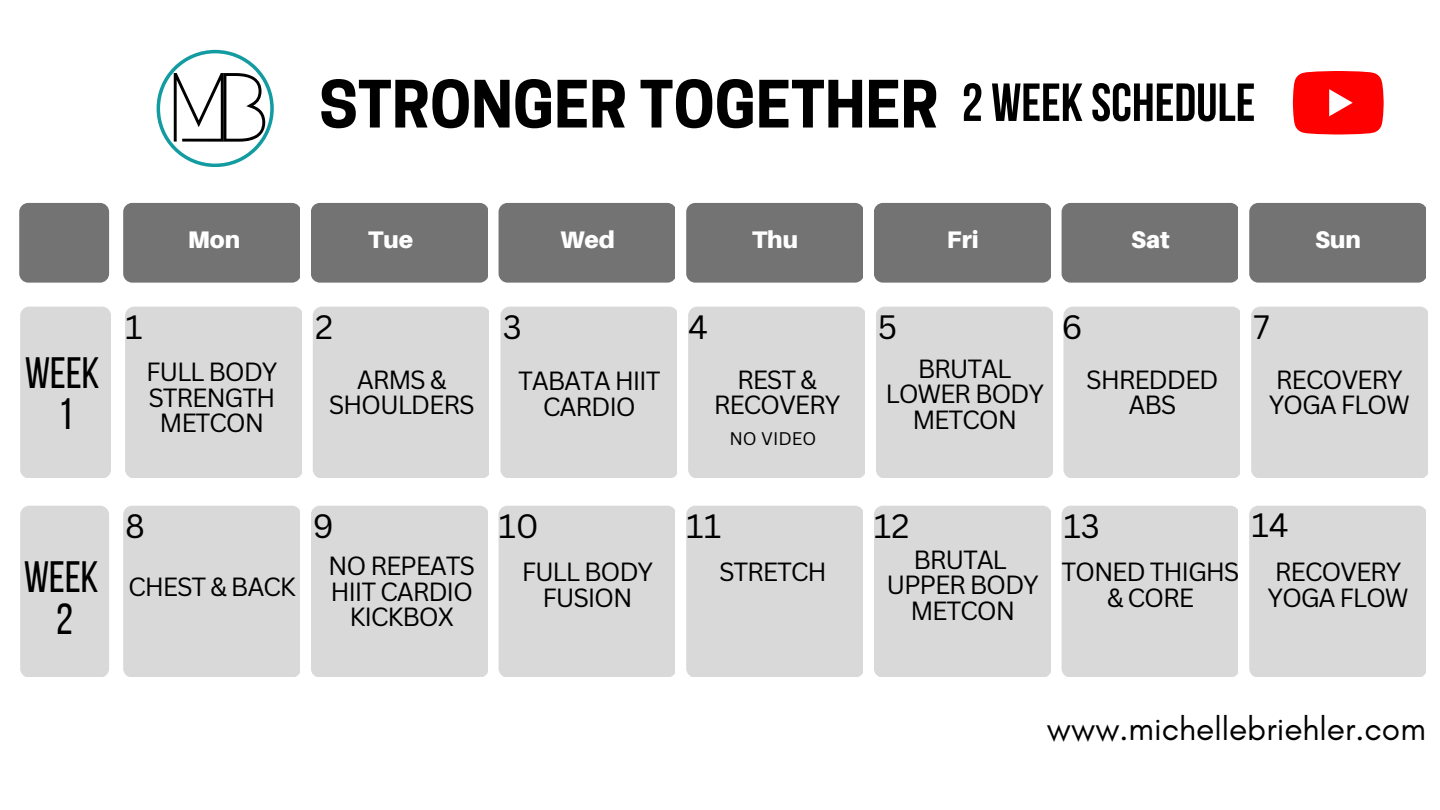
<style>
.page{position:relative;width:1440px;height:810px;background:#fff}
.page>*{position:absolute;margin:0;border:0;box-sizing:border-box;transform-origin:0 0}
.t1{font:700 61.2px "Cooper Hewitt";color:#000}
.t2{font:700 53.5px "Bebas Neue";color:#000}
.t3{font:43.7px/41.2px "Bebas Neue";color:#000;text-align:center}
.t4{font:33.4px "Glacial Indifference";color:#000}
.t5{font:32.9px "Canva Sans";color:#000}
.t6{font:25.6px/25.5px "Canva Sans";letter-spacing:-.05em;color:#000;text-align:center}
.t7{font:900 24px "Aileron";color:#fff}
.t8{font:17.8px "Canva Sans";color:#000}
.s1{font-family:"Megrim";font-weight:400;font-size:98px}
</style>
<div class="page">
<div style="left:123px;top:203px;width:177px;height:80px;background:#737373"></div>
<div style="left:311px;top:203px;width:176px;height:80px;background:#737373"></div>
<div style="left:499px;top:203px;width:176px;height:80px;background:#737373"></div>
<div style="left:686px;top:203px;width:177px;height:80px;background:#737373"></div>
<div style="left:874px;top:203px;width:176px;height:80px;background:#737373"></div>
<div style="left:1062px;top:203px;width:176px;height:80px;background:#737373"></div>
<div style="left:1249px;top:203px;width:177px;height:80px;background:#737373"></div>
<svg style="left:157px;top:50px;width:117px;height:117px"></svg>
<div style="left:125px;top:307px;width:177px;height:171px;background:#d9d9d9"></div>
<div style="left:123px;top:506px;width:177px;height:171px;background:#d9d9d9"></div>
<div style="left:313px;top:307px;width:176px;height:171px;background:#d9d9d9"></div>
<div style="left:311px;top:506px;width:176px;height:171px;background:#d9d9d9"></div>
<div style="left:500px;top:307px;width:177px;height:171px;background:#d9d9d9"></div>
<div style="left:499px;top:506px;width:176px;height:171px;background:#d9d9d9"></div>
<div style="left:688px;top:307px;width:177px;height:171px;background:#d9d9d9"></div>
<div style="left:686px;top:506px;width:177px;height:171px;background:#d9d9d9"></div>
<div style="left:876px;top:307px;width:176px;height:171px;background:#d9d9d9"></div>
<div style="left:874px;top:506px;width:176px;height:171px;background:#d9d9d9"></div>
<div style="left:1063px;top:307px;width:177px;height:171px;background:#d9d9d9"></div>
<div style="left:1062px;top:506px;width:176px;height:171px;background:#d9d9d9"></div>
<div style="left:1251px;top:307px;width:177px;height:171px;background:#d9d9d9"></div>
<div style="left:1249px;top:506px;width:177px;height:171px;background:#d9d9d9"></div>
<div style="left:20px;top:307px;width:91px;height:171px;background:#d9d9d9;border-radius:9px"></div>
<div style="left:20px;top:506px;width:89px;height:171px;background:#d9d9d9;border-radius:9px"></div>
<div style="left:19px;top:203px;width:90px;height:80px;background:#737373;border-radius:9px"></div>
<svg style="left:1293px;top:71px;width:91px;height:63px;background:#ff1d1d"></svg>
<h1 class="t1" style="left:164px;top:82px;width:776px"><span class="s1">MB</span> STRONGER TOGETHER</h1>
<h2 class="t2" style="left:962px;top:81px;width:295px">2 WEEK SCHEDULE</h2>
<h3 class="t3" style="left:25px;top:357px;width:76px">WEEK<br>1</h3>
<h3 class="t3" style="left:24px;top:561px;width:76px">WEEK<br>2</h3>
<p class="t7" style="left:188px;top:224px;width:54px">Mon</p>
<p class="t7" style="left:368px;top:224px;width:46px">Tue</p>
<p class="t7" style="left:560px;top:224px;width:56px">Wed</p>
<p class="t7" style="left:752px;top:224px;width:47px">Thu</p>
<p class="t7" style="left:947px;top:224px;width:33px">Fri</p>
<p class="t7" style="left:1131px;top:224px;width:40px">Sat</p>
<p class="t7" style="left:1315px;top:224px;width:47px">Sun</p>
<p class="t5" style="left:125px;top:303px;width:19px">1</p>
<p class="t5" style="left:315px;top:303px;width:20px">2</p>
<p class="t5" style="left:503px;top:303px;width:21px">3</p>
<p class="t5" style="left:688px;top:303px;width:21px">4</p>
<p class="t5" style="left:878px;top:303px;width:21px">5</p>
<p class="t5" style="left:1062px;top:303px;width:23px">6</p>
<p class="t5" style="left:1253px;top:303px;width:18px">7</p>
<p class="t6" style="left:146px;top:359px;width:133px">FULL BODY<br>STRENGTH<br>METCON</p>
<p class="t6" style="left:329px;top:366px;width:147px">ARMS &amp;<br>SHOULDERS</p>
<p class="t6" style="left:518px;top:368px;width:144px">TABATA HIIT<br>CARDIO</p>
<p class="t6" style="left:714px;top:366px;width:128px">REST &amp;<br>RECOVERY</p>
<p class="t6" style="left:885px;top:355px;width:160px">BRUTAL<br>LOWER BODY<br>METCON</p>
<p class="t6" style="left:1086px;top:366px;width:134px">SHREDDED<br>ABS</p>
<p class="t6" style="left:1269px;top:366px;width:143px;text-align:left">RECOVERY<br>YOGA FLOW</p>
<p class="t8" style="left:729px;top:426px;width:89px">NO VIDEO</p>
<p class="t5" style="left:125px;top:503px;width:21px">8</p>
<p class="t6" style="left:128px;top:574px;width:170px">CHEST &amp; BACK</p>
<p class="t5" style="left:313px;top:503px;width:23px">9</p>
<p class="t5" style="left:498px;top:503px;width:42px">10</p>
<p class="t5" style="left:686px;top:503px;width:36px">11</p>
<p class="t5" style="left:874px;top:503px;width:37px">12</p>
<p class="t5" style="left:1063px;top:503px;width:38px">13</p>
<p class="t5" style="left:1251px;top:502px;width:39px">14</p>
<p class="t6" style="left:328px;top:552px;width:148px">NO REPEATS<br>HIIT CARDIO<br>KICKBOX</p>
<p class="t6" style="left:522px;top:559px;width:133px">FULL BODY<br>FUSION</p>
<p class="t6" style="left:887px;top:546px;width:154px">BRUTAL<br>UPPER BODY<br>METCON</p>
<p class="t6" style="left:719px;top:559px;width:109px">STRETCH</p>
<p class="t6" style="left:1268px;top:559px;width:143px;text-align:left">RECOVERY<br>YOGA FLOW</p>
<p class="t6" style="left:1062px;top:559px;width:179px">TONED THIGHS &amp; CORE</p>
<h3 class="t4" style="left:1047px;top:708px;width:380px">www.michellebriehler.com</h3>
</div>
